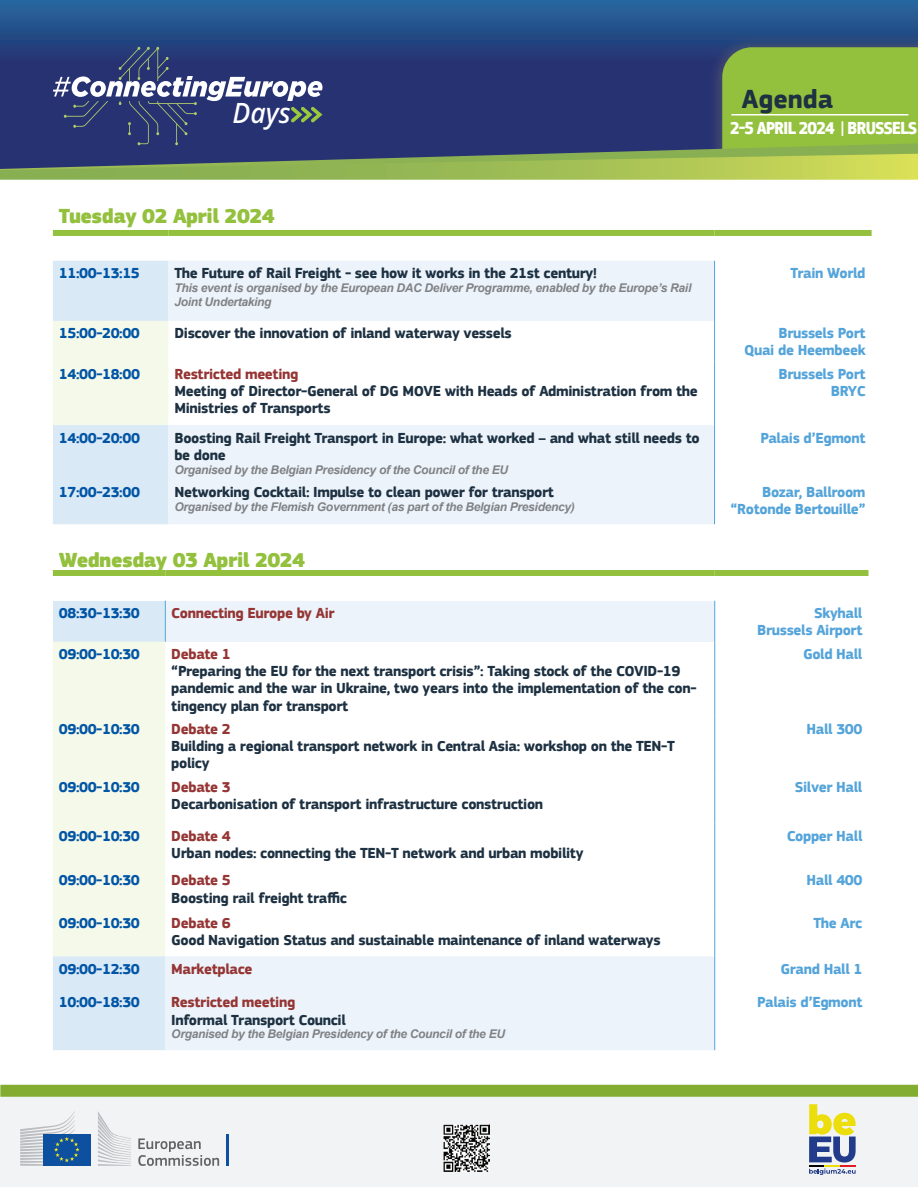
<style>
.page{position:relative;width:918px;height:1188px;background:#fff}
.page>*{position:absolute;margin:0;border:0;box-sizing:border-box;transform-origin:0 0}
.t1{font:italic 500 28.05px "Noto Sans";color:#fff;scale:.95 1}
.t2{font:700 27px "EC Square Sans Pro";color:#1d3142}
.t3{font:900 21px "EC Square Sans Pro Extra";letter-spacing:-.025em;color:#93c03d}
.t4{font:700 18px "EC Square Sans Cond Pro";letter-spacing:-.03em;color:#fff}
.t5{font:700 15px/17.2px "EC Square Sans Pro";letter-spacing:-.025em;color:#1d3142}
.t6{font:700 15px/17.2px "EC Square Sans Pro";letter-spacing:-.025em;color:#54a4da;text-align:right}
.t7{font:700 15px "EC Square Sans Pro";letter-spacing:-.025em;color:#0155a5}
.t8{font:700 15px "EC Square Sans Pro";letter-spacing:-.025em;color:#953534}
.t9{font:italic 700 12px/13.8px "Arial";letter-spacing:-.025em;color:#808285}
.s1{font-weight:500}
</style>
<div class="page">
<div style="left:0;top:1088px;width:918px;height:98px;background:#f2f3f4"></div>
<div style="left:0;top:1085px;width:918px;height:12px;background:#83ad31"></div>
<svg style="left:0;top:0;width:918px;height:47px;background:#25558e"></svg>
<svg style="left:138px;top:1138px;width:81px;height:28px"></svg>
<hr style="left:226px;top:1134px;width:3px;height:32px;background:#0d509f">
<svg style="left:98px;top:1111px;width:33px;height:55px"></svg>
<div style="left:43px;top:1134px;width:48px;height:32px;background:#0d509f"></div>
<svg style="left:20px;top:1111px;width:60px;height:55px"></svg>
<div style="left:708px;top:34px;width:210px;height:132px;background:#636366;opacity:.5"></div>
<svg style="left:0;top:47px;width:918px;height:133px;background:#536769"></svg>
<svg style="left:168px;top:261px;width:546px;height:263px;fill:#edf4fa"></svg>
<svg style="left:53px;top:261px;width:115px;height:263px;background:#e7f0f0"></svg>
<div style="left:53px;top:426px;width:115px;height:54px;background:#dae9f6"></div>
<div style="left:168px;top:426px;width:547px;height:54px;background:#ecf3fa"></div>
<div style="left:53px;top:230px;width:115px;height:6px;background:#93c03d"></div>
<div style="left:168px;top:230px;width:547px;height:6px;background:#93c03d"></div>
<div style="left:715px;top:230px;width:157px;height:6px;background:#93c03d"></div>
<hr style="left:714px;top:321px;width:1px;height:40px;background:#54a4da">
<hr style="left:714px;top:361px;width:1px;height:65px;background:#54a4da">
<hr style="left:714px;top:426px;width:1px;height:54px;background:#54a4da">
<hr style="left:714px;top:480px;width:1px;height:44px;background:#54a4da">
<hr style="left:714px;top:261px;width:1px;height:60px;background:#54a4da">
<div style="left:53px;top:601px;width:112px;height:41px;background:#dae9f6"></div>
<div style="left:165px;top:601px;width:550px;height:41px;background:#ecf3fa"></div>
<svg style="left:53px;top:642px;width:112px;height:408px;background:#eef5ec"></svg>
<div style="left:165px;top:956px;width:549px;height:94px;background:#ecf3fa"></div>
<div style="left:53px;top:570px;width:112px;height:6px;background:#93c03d"></div>
<div style="left:165px;top:570px;width:550px;height:6px;background:#93c03d"></div>
<div style="left:715px;top:570px;width:153px;height:6px;background:#93c03d"></div>
<hr style="left:714px;top:642px;width:1px;height:75px;background:#54a4da">
<hr style="left:714px;top:717px;width:1px;height:57px;background:#54a4da">
<hr style="left:714px;top:774px;width:1px;height:50px;background:#54a4da">
<hr style="left:714px;top:824px;width:1px;height:44px;background:#54a4da">
<hr style="left:714px;top:868px;width:1px;height:43px;background:#54a4da">
<hr style="left:714px;top:911px;width:1px;height:45px;background:#54a4da">
<hr style="left:165px;top:601px;width:1px;height:41px;background:#54a4da">
<hr style="left:714px;top:990px;width:1px;height:60px;background:#54a4da">
<hr style="left:714px;top:956px;width:1px;height:34px;background:#54a4da">
<hr style="left:714px;top:601px;width:1px;height:41px;background:#54a4da">
<svg style="left:809px;top:1104px;width:47px;height:71px"></svg>
<img style="left:443px;top:1125px;width:47px;height:46px">
<h1 class="t1" style="left:233px;top:93px;width:63px">Days</h1>
<h3 class="t3" style="left:59px;top:203px;width:217px">Tuesday 02 April 2024</h3>
<p class="t7" style="left:59px;top:264px;width:83px">11:00-13:15</p>
<p class="t5" style="left:174px;top:265px;width:424px">The Future of Rail Freight - see how it works in the 21st century!</p>
<p class="t9" style="left:174px;top:281px;width:518px">This event is organised by the European DAC Deliver Programme, enabled by the Europe’s Rail<br>Joint Undertaking</p>
<h2 class="t2" style="left:742px;top:83px;width:93px">Agenda</h2>
<p class="t4" style="left:730px;top:117px;width:189px">2-5 APRIL 2024 <span class="s1">|</span> BRUSSELS</p>
<p class="t6" style="left:790px;top:265px;width:77px">Train World</p>
<p class="t7" style="left:59px;top:324px;width:83px">15:00-20:00</p>
<p class="t5" style="left:174px;top:325px;width:339px">Discover the innovation of inland waterway vessels</p>
<p class="t6" style="left:744px;top:325px;width:123px">Brussels Port<br>Quai de Heembeek</p>
<p class="t7" style="left:59px;top:365px;width:83px">14:00-18:00</p>
<p class="t8" style="left:174px;top:365px;width:125px">Restricted meeting</p>
<p class="t5" style="left:174px;top:383px;width:525px">Meeting of Director-General of DG MOVE with Heads of Administration from the<br>Ministries of Transports</p>
<p class="t6" style="left:778px;top:366px;width:89px">Brussels Port<br>BRYC</p>
<p class="t7" style="left:59px;top:429px;width:83px">14:00-20:00</p>
<p class="t5" style="left:174px;top:430px;width:527px">Boosting Rail Freight Transport in Europe: what worked – and what still needs to be done</p>
<p class="t9" style="left:174px;top:463px;width:335px">Organised by the Belgian Presidency of the Council of the EU</p>
<p class="t7" style="left:59px;top:483px;width:83px">17:00-23:00</p>
<p class="t5" style="left:174px;top:484px;width:381px">Networking Cocktail: Impulse to clean power for transport</p>
<p class="t9" style="left:174px;top:500px;width:402px">Organised by the Flemish Government (as part of the Belgian Presidency)</p>
<p class="t6" style="left:760px;top:430px;width:107px">Palais d’Egmont</p>
<p class="t6" style="left:731px;top:484px;width:137px">Bozar, Ballroom “Rotonde Bertouille”</p>
<h3 class="t3" style="left:59px;top:547px;width:248px">Wednesday 03 April 2024</h3>
<p class="t7" style="left:59px;top:604px;width:83px">08:30-13:30</p>
<p class="t8" style="left:171px;top:604px;width:165px">Connecting Europe by Air</p>
<p class="t6" style="left:757px;top:605px;width:107px">Skyhall<br>Brussels Airport</p>
<p class="t7" style="left:59px;top:645px;width:83px">09:00-10:30</p>
<p class="t8" style="left:171px;top:645px;width:61px">Debate 1</p>
<p class="t5" style="left:171px;top:663px;width:527px">“Preparing the EU for the next transport crisis”: Taking stock of the COVID-19 pandemic and the war in Ukraine, two years into the implementation of the con&shy;tingency plan for transport</p>
<p class="t6" style="left:803px;top:646px;width:61px">Gold Hall</p>
<p class="t7" style="left:59px;top:720px;width:83px">09:00-10:30</p>
<p class="t8" style="left:171px;top:720px;width:61px">Debate 2</p>
<p class="t5" style="left:171px;top:738px;width:505px">Building a regional transport network in Central Asia: workshop on the TEN-T policy</p>
<p class="t6" style="left:807px;top:721px;width:57px">Hall 300</p>
<p class="t7" style="left:59px;top:778px;width:83px">09:00-10:30</p>
<p class="t8" style="left:171px;top:778px;width:61px">Debate 3</p>
<p class="t5" style="left:171px;top:796px;width:373px">Decarbonisation of transport infrastructure construction</p>
<p class="t6" style="left:795px;top:779px;width:69px">Silver Hall</p>
<p class="t7" style="left:59px;top:827px;width:83px">09:00-10:30</p>
<p class="t8" style="left:171px;top:827px;width:61px">Debate 4</p>
<p class="t5" style="left:171px;top:845px;width:414px">Urban nodes: connecting the TEN-T network and urban mobility</p>
<p class="t6" style="left:787px;top:828px;width:77px">Copper Hall</p>
<p class="t7" style="left:59px;top:871px;width:83px">09:00-10:30</p>
<p class="t8" style="left:171px;top:871px;width:61px">Debate 5</p>
<p class="t5" style="left:171px;top:889px;width:177px">Boosting rail freight traffic</p>
<p class="t6" style="left:807px;top:872px;width:57px">Hall 400</p>
<p class="t7" style="left:59px;top:914px;width:83px">09:00-10:30</p>
<p class="t8" style="left:171px;top:914px;width:61px">Debate 6</p>
<p class="t5" style="left:171px;top:932px;width:491px">Good Navigation Status and sustainable maintenance of inland waterways</p>
<p class="t6" style="left:814px;top:915px;width:50px">The Arc</p>
<p class="t7" style="left:59px;top:960px;width:83px">09:00-12:30</p>
<p class="t8" style="left:171px;top:960px;width:83px">Marketplace</p>
<p class="t6" style="left:780px;top:961px;width:84px">Grand Hall 1</p>
<p class="t7" style="left:59px;top:993px;width:83px">10:00-18:30</p>
<p class="t8" style="left:171px;top:993px;width:125px">Restricted meeting</p>
<p class="t5" style="left:171px;top:1012px;width:176px">Informal Transport Council</p>
<p class="t9" style="left:171px;top:1028px;width:335px">Organised by the Belgian Presidency of the Council of the EU</p>
<p class="t6" style="left:757px;top:994px;width:107px">Palais d’Egmont</p>
</div>
